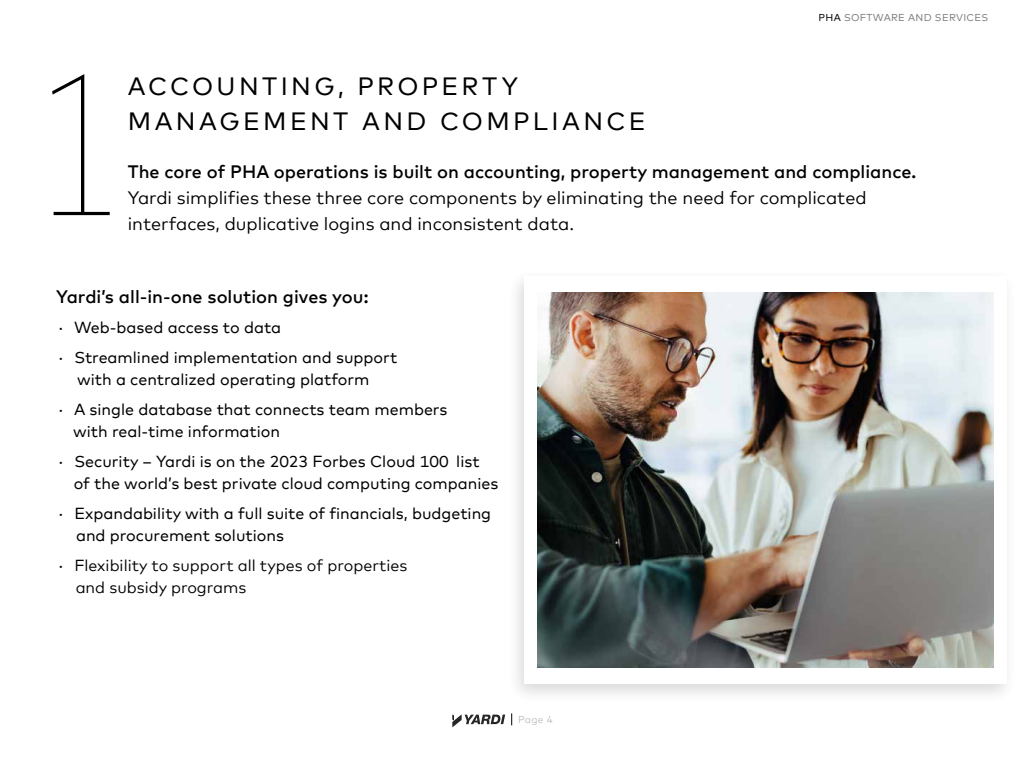
<style>
.page{position:relative;width:1024px;height:768px;background:#fff}
.page>*{position:absolute;margin:0;border:0;box-sizing:border-box;transform-origin:0 0}
.t1{font:100 condensed 200px "Mark Offc Pro";color:#000}
.t2{font:25px/35px "Mark Offc Pro";letter-spacing:.135em;color:#000}
.t3{font:18px/26px "Mark Offc Pro";color:#000}
.t4{font:500 18px "Mark Offc Pro";color:#000}
.t5{font:16px/30px "Mark Offc Pro";color:#000}
.t6{font:16px/30px "Mark Offc Pro";color:#000}
.t7{font:10px "Mark Offc Pro";letter-spacing:.03em;color:#7f7f7f}
.t8{font:10px "Mark Offc Pro";color:#bfbfbf}
.s1{color:#000}
.s2{font-style:inherit}
</style>
<div class="page">
<svg style="left:452px;top:714px;width:53px;height:13px"></svg>
<svg style="left:511px;top:713px;width:1px;height:12px"></svg>
<div style="left:506px;top:268px;width:511px;height:437px;background:#000;opacity:.19"></div>
<div style="left:525px;top:276px;width:482px;height:408px;background:#fff"></div>
<img style="left:537px;top:293px;width:457px;height:374px">
<p class="t7" style="left:819px;top:10px;width:171px"><span class="s1">PHA</span> SOFTWARE AND SERVICES</p>
<h1 class="t1" style="left:41px;top:7px;width:79px">1</h1>
<h2 class="t2" style="left:128px;top:67px;width:519px">ACCOUNTING, PROPERTY<br>MANAGEMENT AND COMPLIANCE</h2>
<p class="t4" style="left:128px;top:158px;width:790px">The core of PHA operations is built on accounting, property management and compliance.</p>
<p class="t3" style="left:128px;top:184px;width:740px">Yardi simplifies these three core components by eliminating the need for complicated interfaces, duplicative logins and inconsistent data.</p>
<p class="t4" style="left:56px;top:283px;width:314px">Yardi’s all-in-one solution gives you:</p>
<p class="t5" style="left:56px;top:311px;width:343px">⋅ Web-based access to data<br>⋅ Streamlined implementation and support</p>
<p class="t5" style="left:56px;top:363px;width:393px;text-indent:21px">with a centralized operating platform<br>⋅ A single database that connects team members</p>
<p class="t5" style="left:56px;top:415px;width:425px;text-indent:17px">with real-time information<br>⋅ Security – Yardi is on the 2023 Forbes Cloud 100 list</p>
<p class="t5" style="left:56px;top:467px;width:444px;text-indent:17px">of the world’s best private cloud computing companies ⋅ Expandability with a full suite of financials, budgeting</p>
<p class="t6" style="left:56px;top:519px;width:353px;text-indent:20px"><span class="s2">and procurement solutions<br>⋅</span> Flexibility to support all types of properties</p>
<p class="t6" style="left:76px;top:571px;width:172px">and subsidy programs</p>
<p class="t8" style="left:518px;top:712px;width:36px">Page 4</p>
</div>
